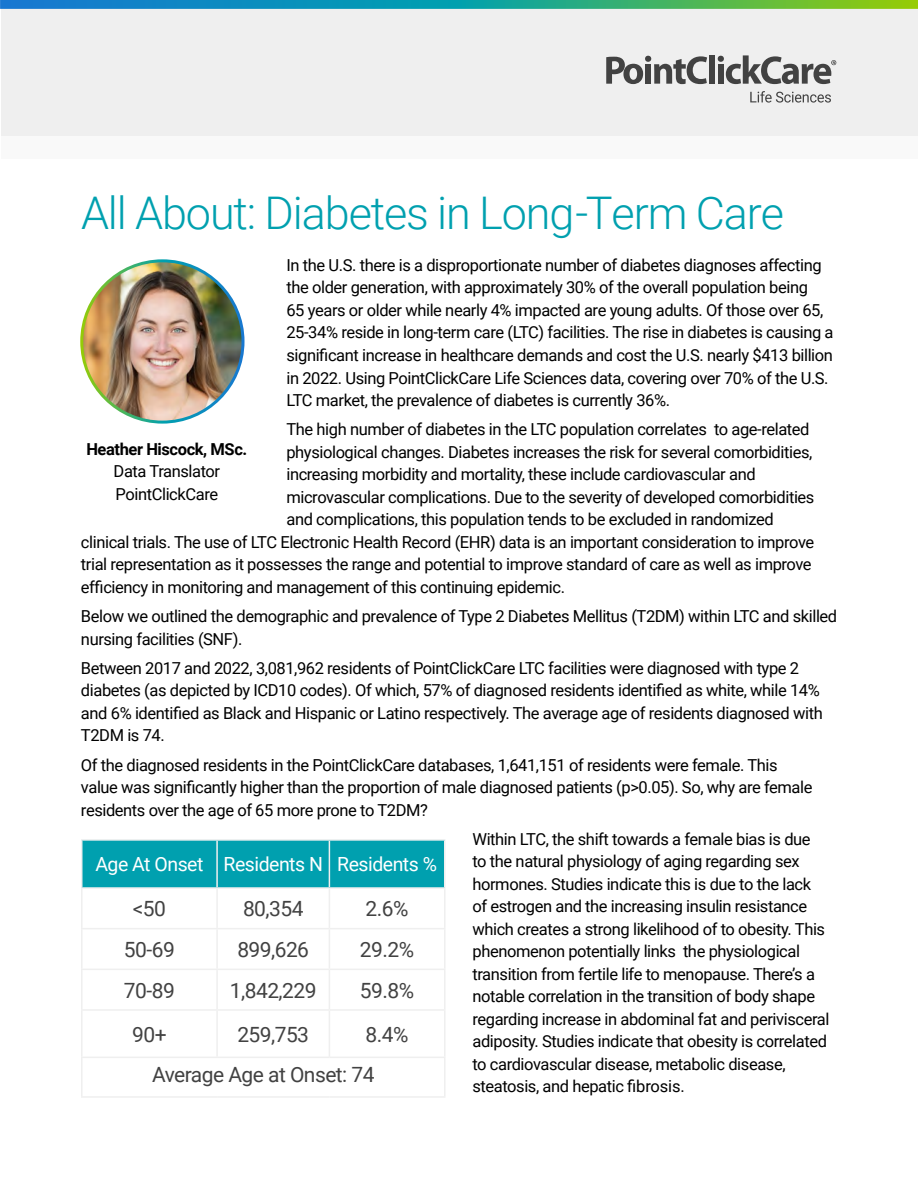
<style>
.page{position:relative;width:918px;height:1188px;background:#fff}
.page>*{position:absolute;margin:0;border:0;box-sizing:border-box;transform-origin:0 0}
.t1{font:300 45px "Roboto";letter-spacing:-.025em;color:#00a0af}
.t2{font:21px/40.8px "Roboto";letter-spacing:-.025em;color:#424242}
.t3{font:19.5px "Roboto";letter-spacing:-.025em;color:#fff}
.t4{font:16.5px/22.5px "Roboto";letter-spacing:-.025em;color:#000}
.t5{font:700 16.5px "Roboto";letter-spacing:-.025em;color:#000}
</style>
<div class="page">
<div style="left:1px;top:4px;width:917px;height:155px;background:#f9f9f9"></div>
<div style="left:1px;top:7px;width:917px;height:129px;background:#efefef"></div>
<svg style="left:0;top:0;width:918px;height:9px;background:#2ea18e"></svg>
<svg style="left:606px;top:56px;width:101px;height:28px"></svg>
<div style="left:709px;top:55px;width:6px;height:29px;background:#424242"></div>
<svg style="left:718px;top:55px;width:118px;height:29px"></svg>
<svg style="left:750px;top:91px;width:81px;height:12px"></svg>
<div style="left:82px;top:841px;width:362px;height:46px;background:#00a0af"></div>
<hr style="left:81px;top:928px;width:136px;height:1px;background:#efefef">
<hr style="left:217px;top:928px;width:112px;height:1px;background:#efefef">
<hr style="left:329px;top:928px;width:117px;height:1px;background:#efefef">
<hr style="left:81px;top:969px;width:136px;height:1px;background:#efefef">
<hr style="left:217px;top:969px;width:112px;height:1px;background:#efefef">
<hr style="left:329px;top:969px;width:117px;height:1px;background:#efefef">
<hr style="left:81px;top:1009px;width:136px;height:2px;background:#efefef">
<hr style="left:217px;top:1009px;width:112px;height:2px;background:#efefef">
<hr style="left:329px;top:1009px;width:117px;height:2px;background:#efefef">
<hr style="left:216px;top:841px;width:2px;height:46px;background:#efefef">
<hr style="left:329px;top:841px;width:1px;height:46px;background:#efefef">
<hr style="left:81px;top:889px;width:1px;height:39px;background:#efefef">
<hr style="left:216px;top:889px;width:2px;height:39px;background:#efefef">
<hr style="left:329px;top:889px;width:1px;height:39px;background:#efefef">
<hr style="left:444px;top:889px;width:2px;height:39px;background:#efefef">
<hr style="left:81px;top:929px;width:1px;height:40px;background:#efefef">
<hr style="left:216px;top:929px;width:2px;height:40px;background:#efefef">
<hr style="left:329px;top:929px;width:1px;height:40px;background:#efefef">
<hr style="left:444px;top:929px;width:2px;height:40px;background:#efefef">
<hr style="left:81px;top:970px;width:1px;height:39px;background:#efefef">
<hr style="left:216px;top:970px;width:2px;height:39px;background:#efefef">
<hr style="left:329px;top:970px;width:1px;height:39px;background:#efefef">
<hr style="left:444px;top:970px;width:2px;height:39px;background:#efefef">
<hr style="left:81px;top:1011px;width:1px;height:46px;background:#efefef">
<hr style="left:216px;top:1011px;width:2px;height:46px;background:#efefef">
<hr style="left:329px;top:1011px;width:1px;height:46px;background:#efefef">
<hr style="left:444px;top:1011px;width:2px;height:46px;background:#efefef">
<hr style="left:81px;top:1057px;width:136px;height:1px;background:#efefef">
<hr style="left:81px;top:1058px;width:1px;height:38px;background:#efefef">
<hr style="left:217px;top:1057px;width:112px;height:1px;background:#efefef">
<hr style="left:329px;top:1057px;width:117px;height:1px;background:#efefef">
<hr style="left:444px;top:1058px;width:2px;height:38px;background:#efefef">
<hr style="left:81px;top:1096px;width:136px;height:2px;background:#efefef">
<hr style="left:217px;top:1096px;width:112px;height:2px;background:#efefef">
<hr style="left:329px;top:1096px;width:117px;height:2px;background:#efefef">
<hr style="left:81px;top:839px;width:136px;height:2px;background:#efefef">
<hr style="left:81px;top:841px;width:1px;height:46px;background:#efefef">
<hr style="left:217px;top:839px;width:112px;height:2px;background:#efefef">
<hr style="left:329px;top:839px;width:117px;height:2px;background:#efefef">
<hr style="left:444px;top:841px;width:2px;height:46px;background:#efefef">
<hr style="left:81px;top:887px;width:136px;height:2px;background:#efefef">
<hr style="left:217px;top:887px;width:112px;height:2px;background:#efefef">
<hr style="left:329px;top:887px;width:117px;height:2px;background:#efefef">
<img style="left:82px;top:261px;width:161px;height:161px;border-radius:81px">
<div style="left:80px;top:259px;width:165px;height:165px;border:3px solid #fff;border-radius:50%"></div>
<h1 class="t1" style="left:81px;top:181px;width:705px">All About: Diabetes in Long-Term Care</h1>
<p class="t4" style="left:286px;top:253px;width:549px">In the U.S. there is a disproportionate number of diabetes diagnoses affecting the older generation, with approximately 30% of the overall population being<br>65 years or older while nearly 4% impacted are young adults. Of those over 65, 25-34% reside in long-term care (LTC) facilities. The rise in diabetes is causing a significant increase in healthcare demands and cost the U.S. nearly $413 billion in 2022. Using PointClickCare Life Sciences data, covering over 70% of the U.S.<br>LTC market, the prevalence of diabetes is currently 36%.</p>
<p class="t4" style="left:286px;top:418px;width:525px">The high number of diabetes in the LTC population correlates to age-related</p>
<p class="t4" style="left:286px;top:440px;width:527px">physiological changes. Diabetes increases the risk for several comorbidities,</p>
<p class="t4" style="left:286px;top:463px;width:471px">increasing morbidity and mortality, these include cardiovascular and</p>
<p class="t4" style="left:286px;top:485px;width:530px">microvascular complications. Due to the severity of developed comorbidities</p>
<p class="t4" style="left:286px;top:508px;width:489px">and complications, this population tends to be excluded in randomized</p>
<p class="t4" style="left:81px;top:530px;width:735px">clinical trials. The use of LTC Electronic Health Record (EHR) data is an important consideration to improve</p>
<p class="t4" style="left:81px;top:553px;width:732px">trial representation as it possesses the range and potential to improve standard of care as well as improve</p>
<p class="t4" style="left:81px;top:575px;width:486px">efficiency in monitoring and management of this continuing epidemic.</p>
<p class="t4" style="left:81px;top:604px;width:758px">Below we outlined the demographic and prevalence of Type 2 Diabetes Mellitus (T2DM) within LTC and skilled nursing facilities (SNF).</p>
<p class="t4" style="left:81px;top:656px;width:743px">Between 2017 and 2022, 3,081,962 residents of PointClickCare LTC facilities were diagnosed with type 2 diabetes (as depicted by ICD10 codes). Of which, 57% of diagnosed residents identified as white, while 14% and 6% identified as Black and Hispanic or Latino respectively. The average age of residents diagnosed with T2DM is 74.</p>
<p class="t4" style="left:81px;top:753px;width:733px">Of the diagnosed residents in the PointClickCare databases, 1,641,151 of residents were female. This value was significantly higher than the proportion of male diagnosed patients (p&gt;0.05). So, why are female residents over the age of 65 more prone to T2DM?</p>
<p class="t4" style="left:472px;top:827px;width:359px">Within LTC, the shift towards a female bias is due<br>to the natural physiology of aging regarding sex hormones. Studies indicate this is due to the lack of estrogen and the increasing insulin resistance which creates a strong likelihood of to obesity. This phenomenon potentially links the physiological transition from fertile life to menopause. There’s a notable correlation in the transition of body shape regarding increase in abdominal fat and perivisceral adiposity. Studies indicate that obesity is correlated to cardiovascular disease, metabolic disease, steatosis, and hepatic fibrosis.</p>
<p class="t5" style="left:86px;top:437px;width:163px">Heather Hiscock, MSc.</p>
<p class="t4" style="left:114px;top:460px;width:108px">Data Translator<br>PointClickCare</p>
<p class="t3" style="left:95px;top:851px;width:343px">Age At Onset Residents N Residents %</p>
<p class="t2" style="left:133px;top:888px;width:35px">&lt;50</p>
<p class="t2" style="left:243px;top:888px;width:62px">80,354</p>
<p class="t2" style="left:366px;top:888px;width:44px">2.6%</p>
<p class="t2" style="left:124px;top:928px;width:52px">50-69</p>
<p class="t2" style="left:237px;top:928px;width:73px">899,626</p>
<p class="t2" style="left:360px;top:928px;width:56px">29.2%</p>
<p class="t2" style="left:124px;top:969px;width:52px">70-89</p>
<p class="t2" style="left:230px;top:969px;width:88px">1,842,229</p>
<p class="t2" style="left:360px;top:969px;width:56px">59.8%</p>
<p class="t2" style="left:132px;top:1013px;width:36px">90+</p>
<p class="t2" style="left:237px;top:1013px;width:73px">259,753</p>
<p class="t2" style="left:152px;top:1013px;width:258px;text-indent:214px">8.4%<br>Average Age at Onset: 74</p>
</div>
